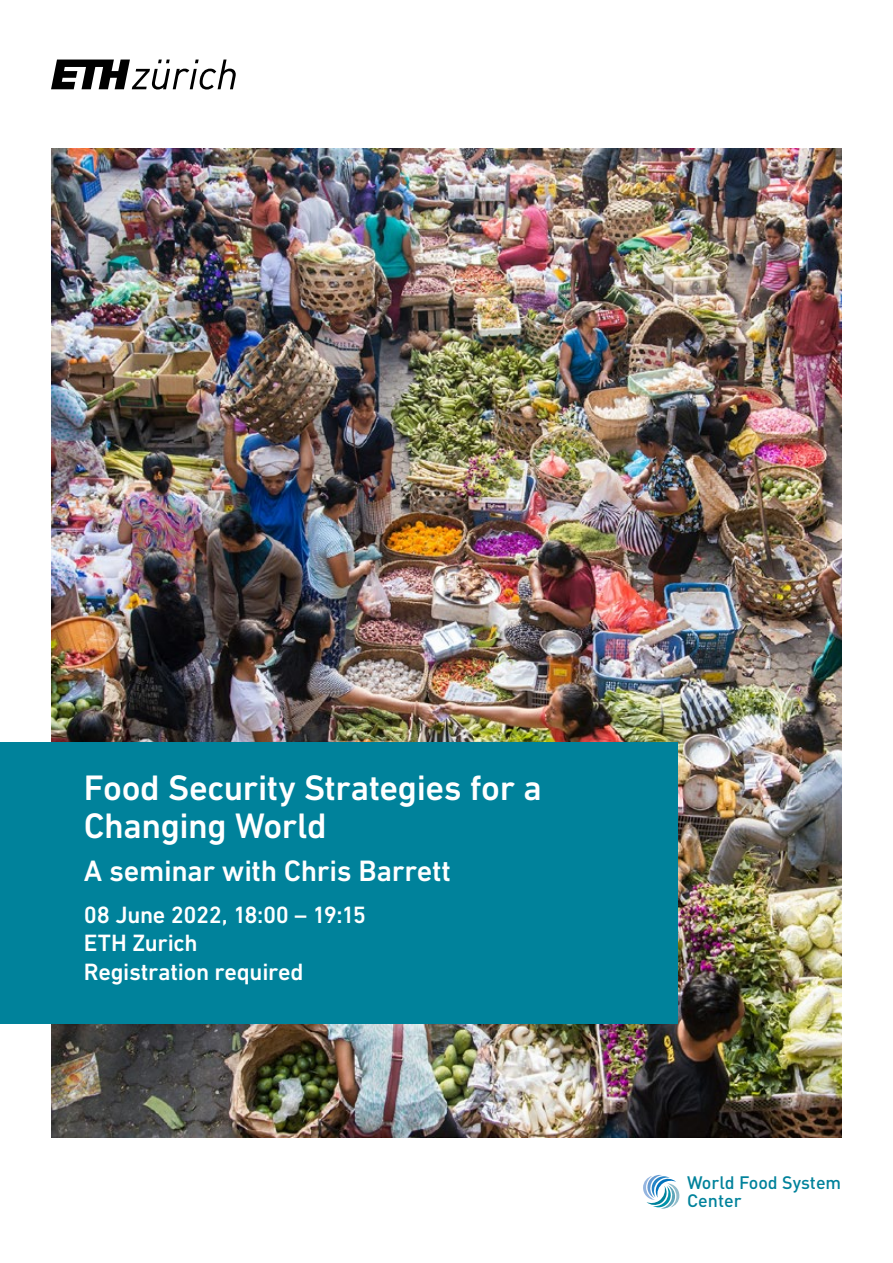
<style>
.page{position:relative;width:893px;height:1263px;background:#fff}
.page>*{position:absolute;margin:0;border:0;box-sizing:border-box;transform-origin:0 0}
.t1{font:500 36px/39px "DIN Next W1 G";letter-spacing:-.01em;color:#fff}
.t2{font:500 30px "DIN Next W1 G";letter-spacing:-.015em;color:#fff}
.t3{font:500 24px/28.8px "DIN Next W1 G";letter-spacing:-.015em;color:#fff}
.t4{font:500 17.85px/17.9px "DIN Pro";color:#00829b}
</style>
<div class="page">
<svg style="left:51px;top:60px;width:185px;height:30px"></svg>
<img style="left:51px;top:149px;width:791px;height:988px">
<div style="left:0;top:742px;width:677px;height:281px;background:#00829b"></div>
<svg style="left:643px;top:1175px;width:36px;height:33px"></svg>
<h1 class="t1" style="left:84px;top:767px;width:459px">Food Security Strategies for a<br>Changing World</h1>
<p class="t2" style="left:84px;top:853px;width:369px">A seminar with Chris Barrett</p>
<p class="t3" style="left:84px;top:900px;width:284px">08 June 2022, 18:00 – 19:15<br>ETH Zurich<br>Registration required</p>
<p class="t4" style="left:687px;top:1171px;width:156px">World Food System<br>Center</p>
</div>
